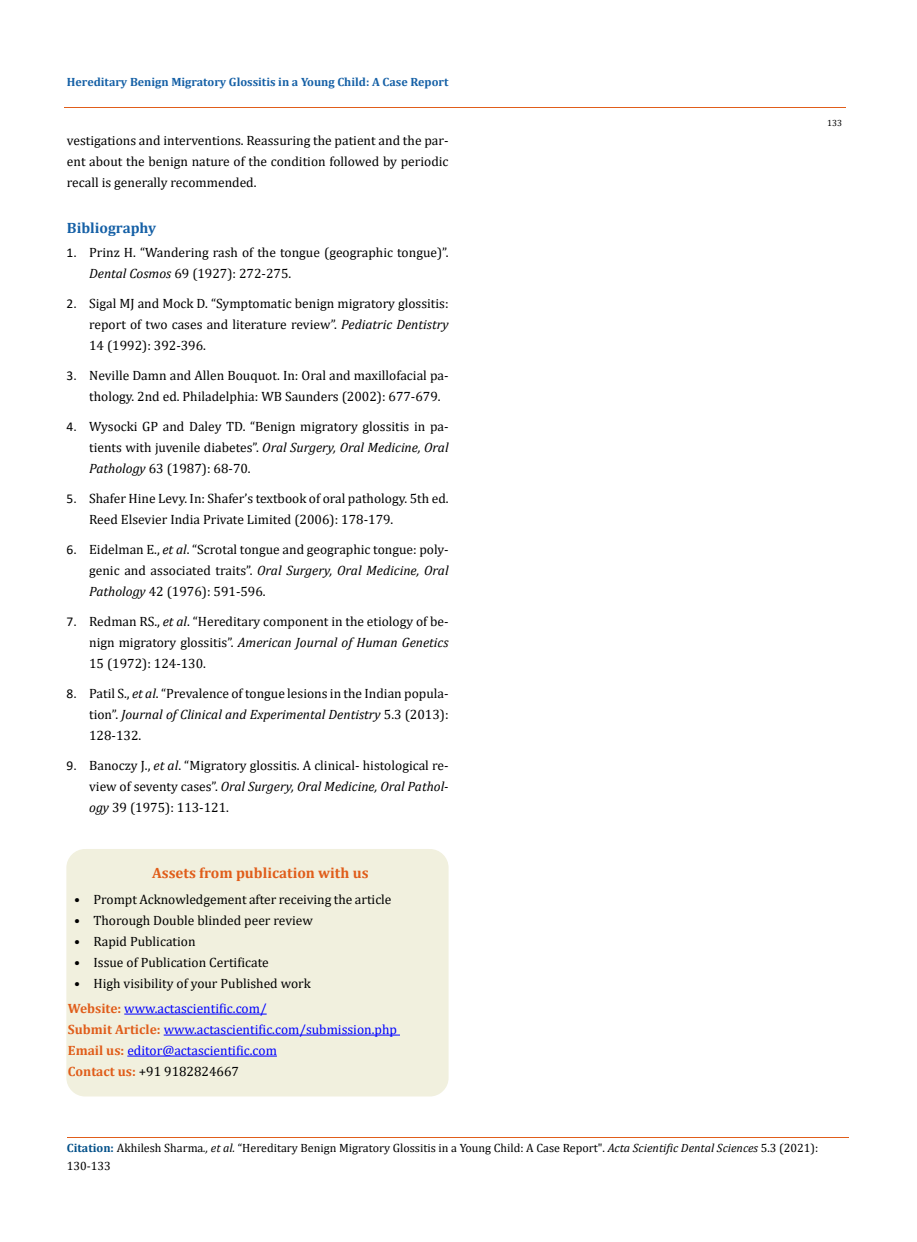
<style>
.page{position:relative;width:917px;height:1242px;background:#fff}
.page>*{position:absolute;margin:0;border:0;box-sizing:border-box;transform-origin:0 0}
.t1{font:700 15px "Cambria";color:#e05d1a}
.t2{font:700 15px "Cambria";color:#1560a6}
.t3{font:13.5px/21px "Cambria";color:#000;text-align:justify}
.t4{font:13.5px/21px "Cambria";color:#00f}
.t5{font:12px/18px "Cambria";color:#000}
.t6{font:700 12px "Cambria";color:#1560a6}
.t7{font:9px "Cambria";color:#000}
.s1{font-family:"Calibri"}
.s2{font-style:italic}
.s3{font-weight:700;color:#e05d1a}
.s4{color:#000}
.s5{font-weight:700;color:#035089}
</style>
<div class="page">
<hr style="left:64px;top:108px;width:781px;height:1px;background:#e05d1a">
<hr style="left:67px;top:1137px;width:781px;height:1px;background:#e05d1a">
<div style="left:67px;top:850px;width:381px;height:246px;background:#f1f0de;border-radius:18px"></div>
<div style="left:66px;top:849px;width:382px;height:247px;border:2px solid #f1f0de;border-radius:18px"></div>
<hr style="left:124px;top:1014px;width:143px;height:1px;background:#00f">
<hr style="left:164px;top:1035px;width:236px;height:1px;background:#00f">
<hr style="left:127px;top:1056px;width:150px;height:1px;background:#00f">
<p class="t6" style="left:67px;top:73px;width:383px">Hereditary Benign Migratory Glossitis in a Young Child: A Case Report</p>
<p class="t3" style="left:67px;top:130px;width:383px">vestigations and interventions. Reassuring the patient and the par&shy;ent about the benign nature of the condition followed by periodic recall is generally recommended.</p>
<p class="t2" style="left:67px;top:218px;width:91px">Bibliography</p>
<p class="t3" style="left:89px;top:242px;width:361px;text-indent:-23px"><span class="s1">1.</span> Prinz H. “Wandering rash of the tongue (geographic tongue)”.<br><span class="s2">Dental Cosmos</span> 69 (1927): 272-275.</p>
<p class="t3" style="left:89px;top:293px;width:361px;text-indent:-23px"><span class="s1">2.</span> Sigal MJ and Mock D. “Symptomatic benign migratory glossitis: report of two cases and literature review”. <span class="s2">Pediatric Dentistry </span>14 (1992): 392-396.</p>
<p class="t3" style="left:89px;top:365px;width:361px;text-indent:-23px"><span class="s1">3.</span> Neville Damn and Allen Bouquot. In: Oral and maxillofacial pa&shy;thology. 2nd ed. Philadelphia: WB Saunders (2002): 677-679.</p>
<p class="t3" style="left:89px;top:416px;width:361px;text-indent:-23px"><span class="s1">4.</span> Wysocki GP and Daley TD. “Benign migratory glossitis in pa&shy;tients with juvenile diabetes”. <span class="s2">Oral Surgery, Oral Medicine, Oral Pathology</span> 63 (1987): 68-70.</p>
<p class="t3" style="left:89px;top:488px;width:361px;text-indent:-23px"><span class="s1">5.</span> Shafer Hine Levy. In: Shafer’s textbook of oral pathology. 5th ed.<br>Reed Elsevier India Private Limited (2006): 178-179.</p>
<p class="t3" style="left:89px;top:539px;width:361px;text-indent:-23px"><span class="s1">6.</span> Eidelman E., <span class="s2">et al</span>. “Scrotal tongue and geographic tongue: poly&shy;genic and associated traits”. <span class="s2">Oral Surgery, Oral Medicine, Oral Pathology</span> 42 (1976): 591-596.</p>
<p class="t3" style="left:89px;top:611px;width:361px;text-indent:-23px"><span class="s1">7.</span> Redman RS., <span class="s2">et al</span>. “Hereditary component in the etiology of be&shy;nign migratory glossitis”. <span class="s2">American Journal of Human Genetics </span>15 (1972): 124-130.</p>
<p class="t3" style="left:89px;top:683px;width:361px;text-indent:-23px"><span class="s1">8.</span> Patil S., <span class="s2">et al</span>. “Prevalence of tongue lesions in the Indian popula&shy;tion”. <span class="s2">Journal of Clinical and Experimental Dentistry</span> 5.3 (2013):<br>128-132.</p>
<p class="t3" style="left:89px;top:755px;width:361px;text-indent:-23px"><span class="s1">9.</span> Banoczy J., <span class="s2">et al</span>. “Migratory glossitis. A clinical- histological re&shy;view of seventy cases”. <span class="s2">Oral Surgery, Oral Medicine, Oral Pathol&shy;ogy</span> 39 (1975): 113-121.</p>
<p class="t1" style="left:152px;top:862px;width:218px">Assets from publication with us</p>
<p class="t3" style="left:74px;top:888px;width:319px">• Prompt Acknowledgement after receiving the article</p>
<p class="t3" style="left:74px;top:909px;width:240px">• Thorough Double blinded peer review</p>
<p class="t3" style="left:74px;top:930px;width:123px">• Rapid Publication</p>
<p class="t3" style="left:74px;top:951px;width:196px">• Issue of Publication Certificate</p>
<p class="t3" style="left:74px;top:972px;width:238px">• High visibility of your Published work</p>
<p class="t4" style="left:68px;top:998px;width:330px"><span class="s3">Website:</span> www.actascientific.com/<br><span class="s3">Submit Article:</span> www.actascientific.com/submission.php <span class="s3">Email us:</span> editor@actascientific.com<br><span class="s3">Contact us:</span> <span class="s4">+91 9182824667</span></p>
<p class="t7" style="left:827px;top:118px;width:16px">133</p>
<p class="t5" style="left:67px;top:1139px;width:752px"><span class="s5">Citation:</span> Akhilesh Sharma<span class="s2">., et al.</span> “Hereditary Benign Migratory Glossitis in a Young Child: A Case Report". <span class="s2">Acta Scientific Dental Sciences</span> 5.3 (2021):<br>130-133</p>
</div>
